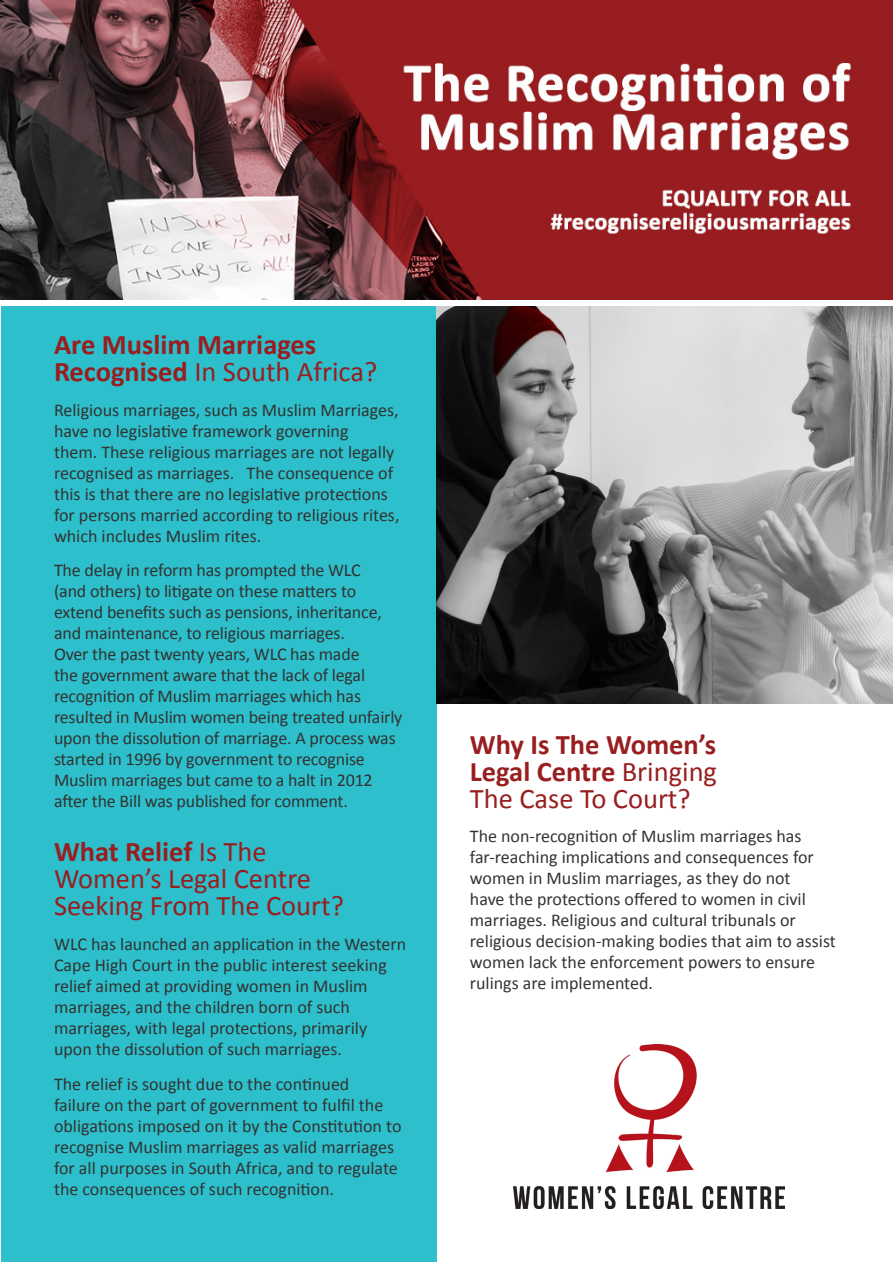
<style>
.page{position:relative;width:893px;height:1263px;background:#fff}
.page>*{position:absolute;margin:0;border:0;box-sizing:border-box;transform-origin:0 0}
.t1{font:700 28.5px/27px "Calibri";color:#981e20}
.t2{font:28.5px/27px "Calibri";color:#981e20}
.t3{font:18px/21px "Calibri";color:#323332}
.s1{font-weight:400}
.s2{font-weight:700}
</style>
<div class="page">
<div style="left:1px;top:306px;width:436px;height:956px;background:#2dbfcb"></div>
<img style="left:0;top:0;width:893px;height:299px">
<img style="left:437px;top:306px;width:456px;height:397px">
<img style="left:513px;top:1044px;width:271px;height:165px">
<p class="t1" style="left:54px;top:330px;width:325px">Are Muslim Marriages<br>Recognised <span class="s1">In South Africa?</span></p>
<p class="t3" style="left:54px;top:399px;width:347px">Religious marriages, such as Muslim Marriages, have no legislative framework governing<br>them. These religious marriages are not legally recognised as marriages. The consequence of this is that there are no legislative protections for persons married according to religious rites, which includes Muslim rites.</p>
<p class="t3" style="left:54px;top:559px;width:350px">The delay in reform has prompted the WLC<br>(and others) to litigate on these matters to extend benefits such as pensions, inheritance, and maintenance, to religious marriages.<br>Over the past twenty years, WLC has made<br>the government aware that the lack of legal recognition of Muslim marriages which has resulted in Muslim women being treated unfairly upon the dissolution of marriage. A process was started in 1996 by government to recognise Muslim marriages but came to a halt in 2012 after the Bill was published for comment.</p>
<p class="t2" style="left:54px;top:837px;width:291px"><span class="s2">What Relief</span> Is The<br>Women’s Legal Centre<br>Seeking From The Court?</p>
<p class="t3" style="left:54px;top:933px;width:354px">WLC has launched an application in the Western Cape High Court in the public interest seeking relief aimed at providing women in Muslim marriages, and the children born of such marriages, with legal protections, primarily upon the dissolution of such marriages.</p>
<p class="t3" style="left:54px;top:1072px;width:349px">The relief is sought due to the continued<br>failure on the part of government to fulfil the obligations imposed on it by the Constitution to recognise Muslim marriages as valid marriages for all purposes in South Africa, and to regulate the consequences of such recognition.</p>
<p class="t1" style="left:470px;top:729px;width:249px;text-align:justify">Why Is The Women’s Legal Centre <span class="s1">Bringing The Case To Court?</span></p>
<p class="t3" style="left:470px;top:825px;width:367px">The non-recognition of Muslim marriages has far-reaching implications and consequences for women in Muslim marriages, as they do not<br>have the protections offered to women in civil marriages. Religious and cultural tribunals or religious decision-making bodies that aim to assist women lack the enforcement powers to ensure rulings are implemented.</p>
</div>
